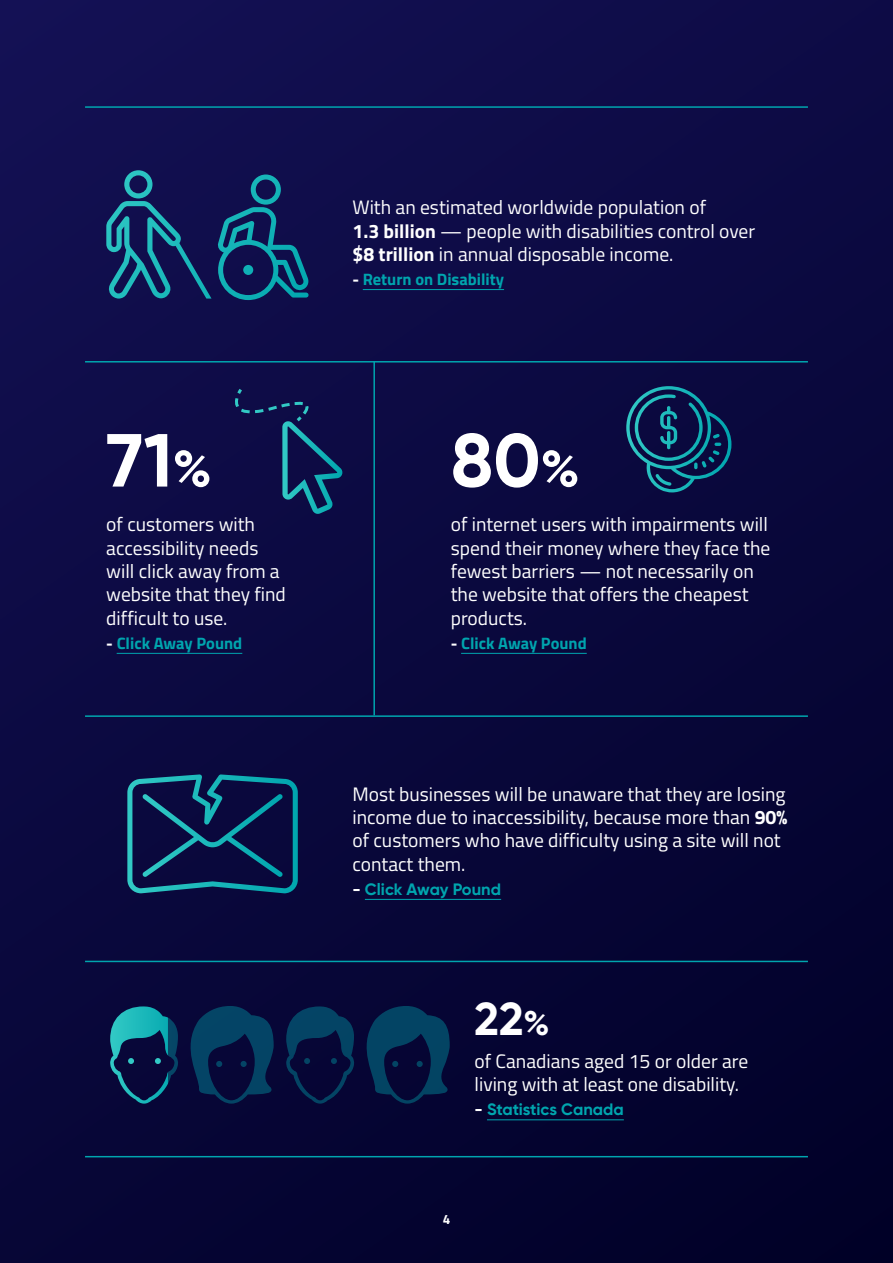
<style>
.page{position:relative;width:893px;height:1263px;background:#fff}
.page>*{position:absolute;margin:0;border:0;box-sizing:border-box;transform-origin:0 0}
.Body_Text{font:700 75px "Gilroy";color:#fff}
.Body_Text-2{font:700 46.05px "Gilroy";color:#fff}
.Body_Text-3{font:19.5px/23.4px "Titillium Web";color:#fff}
.Body_Text-4{font:700 16.5px "Titillium Web";color:#00a5ae}
.Body_Text-5{font:700 16.5px "Gilroy";color:#00a5ae}
.t1{font:700 13.5px "Titillium Web";color:#fff}
.s1{font-size:51px}
.s2{color:#fff}
.s3{font-weight:700}
.s4{font-size:34.05px}
</style>
<div class="page">
<div style="left:0;top:0;width:893px;height:1263px;background:linear-gradient(to bottom,#110e4d,#03032e)"></div>
<hr style="left:363px;top:289px;width:141px;height:1px;background:#00a5ae">
<hr style="left:117px;top:653px;width:125px;height:1px;background:#00a5ae">
<hr style="left:365px;top:899px;width:136px;height:1px;background:#00a5ae">
<hr style="left:487px;top:1119px;width:137px;height:1px;background:#00a5ae">
<hr style="left:461px;top:653px;width:126px;height:1px;background:#00a5ae">
<hr style="left:373px;top:361px;width:2px;height:354px;background:#00a5ae">
<hr style="left:85px;top:361px;width:723px;height:1px;background:#00a5ae">
<hr style="left:85px;top:715px;width:723px;height:2px;background:#00a5ae">
<hr style="left:85px;top:961px;width:723px;height:1px;background:#00a5ae">
<hr style="left:85px;top:1156px;width:723px;height:1px;background:#00a5ae">
<hr style="left:85px;top:106px;width:723px;height:2px;background:#00a5ae">
<svg style="left:106px;top:170px;width:204px;height:130px;background:#123364"></svg>
<svg style="left:235px;top:385px;width:108px;height:129px;background:#0f2053"></svg>
<svg style="left:626px;top:386px;width:105px;height:106px;background:#0e315b"></svg>
<svg style="left:127px;top:774px;width:171px;height:119px;background:#0d3059"></svg>
<svg style="left:110px;top:1006px;width:164px;height:97px;background:#093056"></svg>
<svg style="left:286px;top:1006px;width:164px;height:97px;background:#042048"></svg>
<p class="Body_Text" style="left:106px;top:413px;width:107px">71<span class="s1">%</span></p>
<p class="Body_Text-3" style="left:106px;top:512px;width:181px">of customers with accessibility needs will click away from a website that they find difficult to use.</p>
<p class="Body_Text-4" style="left:106px;top:630px;width:137px"><span class="s2">-</span> Click Away Pound</p>
<p class="Body_Text-3" style="left:352px;top:195px;width:404px">With an estimated worldwide population of<br><span class="s3">1.3 billion</span> — people with disabilities control over <span class="s3">$8 trillion</span> in annual disposable income.</p>
<p class="Body_Text-4" style="left:352px;top:267px;width:153px"><span class="s2">-</span> Return on Disability</p>
<p class="Body_Text" style="left:451px;top:413px;width:130px">80<span class="s1">%</span></p>
<p class="Body_Text-3" style="left:451px;top:512px;width:321px">of internet users with impairments will spend their money where they face the fewest barriers — not necessarily on the website that offers the cheapest products.</p>
<p class="Body_Text-4" style="left:451px;top:630px;width:137px"><span class="s2">-</span> Click Away Pound</p>
<p class="Body_Text-3" style="left:352px;top:781px;width:436px">Most businesses will be unaware that they are losing income due to inaccessibility, because more than <span class="s3">90% </span>of customers who have difficulty using a site will not contact them.</p>
<p class="Body_Text-5" style="left:352px;top:879px;width:150px"><span class="s2">-</span> Click Away Pound</p>
<p class="Body_Text-2" style="left:475px;top:990px;width:77px">22<span class="s4">%</span></p>
<p class="Body_Text-3" style="left:475px;top:1048px;width:275px">of Canadians aged 15 or older are living with at least one disability.</p>
<p class="Body_Text-5" style="left:475px;top:1099px;width:151px"><span class="s2">-</span> Statistics Canada</p>
<p class="t1" style="left:443px;top:1209px;width:9px">4</p>
</div>
